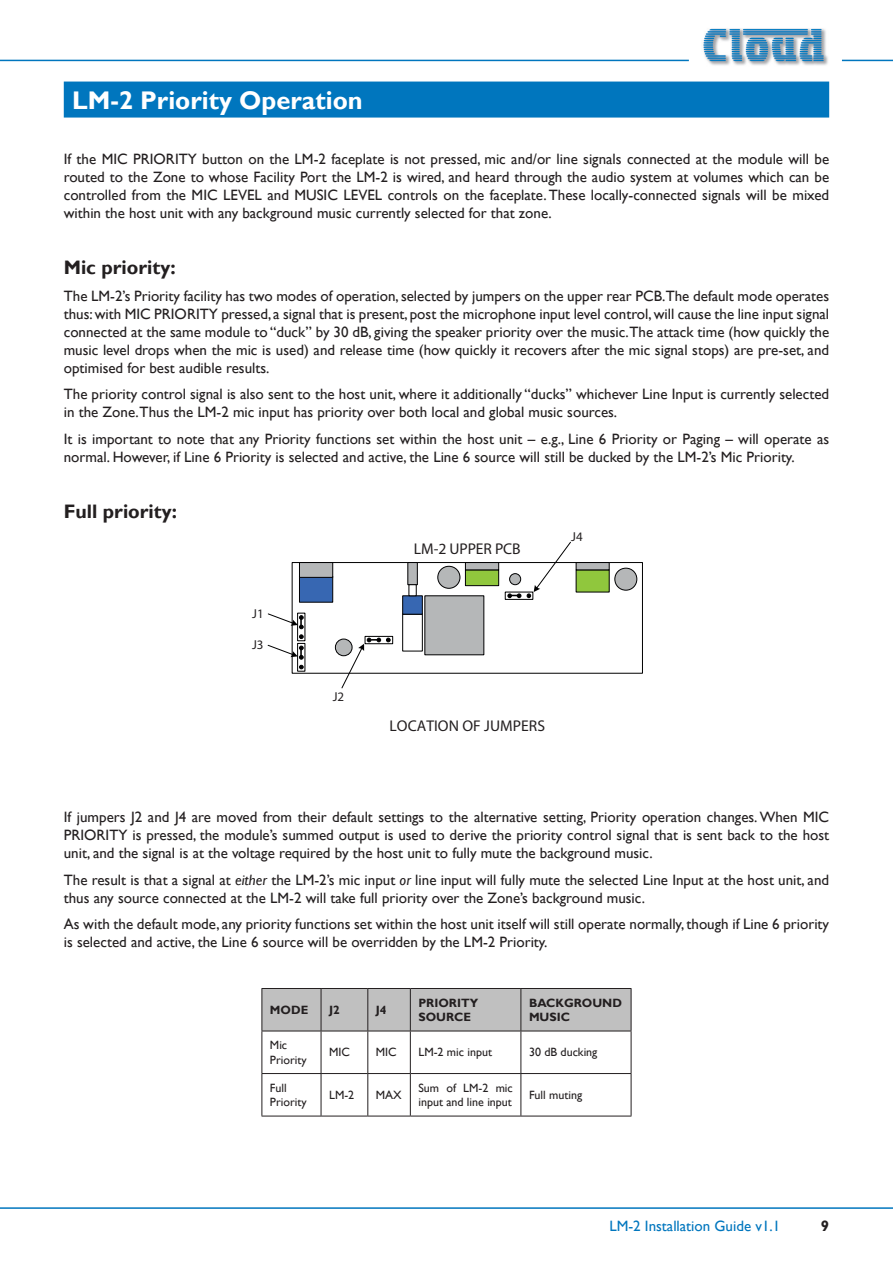
<style>
.page{position:relative;width:893px;height:1263px;background:#fff}
.page>*{position:absolute;margin:0;border:0;box-sizing:border-box;transform-origin:0 0}
.Main_Heading{font:700 25.5px "Gill Sans";color:#fff}
.Section_2{font:700 19.5px "Gill Sans";color:#231f20}
.t1{font:15.6px "Myriad";letter-spacing:.005em;color:#231f20}
.Main_Text{font:15px/18px "Gill Sans";color:#231f20}
.t2{font:15px "Gill Sans";color:#0076be}
.t3{font:700 15px "Gill Sans";color:#231f20}
.t4{font:12.9px "Myriad";letter-spacing:-.005em;color:#231f20}
.Table_Cells{font:12px/14.4px "Gill Sans";color:#231f20}
.Table_Top{font:700 12px/14.4px "Gill Sans";color:#231f20}
.s1{font-style:italic}
</style>
<div class="page">
<hr style="left:0;top:1207px;width:893px;height:2px;background:#0076be">
<img style="left:703px;top:28px;width:125px;height:38px">
<hr style="left:842px;top:60px;width:51px;height:1px;background:#0076be">
<hr style="left:0;top:60px;width:689px;height:1px;background:#0076be">
<div style="left:64px;top:82px;width:765px;height:36px;background:#0076be"></div>
<div style="left:292px;top:562px;width:351px;height:112px;border:1px solid #000001"></div>
<div style="left:425px;top:596px;width:59px;height:59px;background:#b5b7b8"></div>
<div style="left:299px;top:576px;width:34px;height:27px;background:#3767b2;border:1px solid #000001"></div>
<div style="left:299px;top:562px;width:34px;height:16px;background:#b5b7b8;border:1px solid #000001"></div>
<div style="left:465px;top:569px;width:34px;height:17px;background:#90c73d;border:1px solid #000001"></div>
<div style="left:465px;top:562px;width:34px;height:8px;background:#b5b7b8;border:1px solid #000001"></div>
<div style="left:576px;top:569px;width:34px;height:23px;background:#90c73d"></div>
<div style="left:576px;top:562px;width:34px;height:8px;background:#b5b7b8;border:1px solid #000001"></div>
<div style="left:402px;top:614px;width:21px;height:37px;background:#fff;border:1px solid #000001"></div>
<div style="left:402px;top:595px;width:21px;height:20px;background:#3767b2;border:1px solid #000001"></div>
<div style="left:407px;top:562px;width:11px;height:23px;background:#b5b7b8;border:1px solid #000001"></div>
<div style="left:408px;top:584px;width:9px;height:12px;background:#fff;border:1px solid #000001"></div>
<div style="left:615px;top:568px;width:22px;height:22px;background:#b5b7b8;border-radius:50%"></div>
<div style="left:614px;top:568px;width:23px;height:23px;border:1px solid #000001;border-radius:50%"></div>
<div style="left:438px;top:566px;width:22px;height:22px;background:#b5b7b8;border-radius:50%"></div>
<div style="left:437px;top:566px;width:23px;height:23px;border:1px solid #000001;border-radius:50%"></div>
<svg style="left:335px;top:639px;width:17px;height:17px"></svg>
<div style="left:335px;top:638px;width:18px;height:18px;border:1px solid #000001;border-radius:50%"></div>
<div style="left:365px;top:636px;width:28px;height:8px;border:1px solid #000001"></div>
<svg style="left:341px;top:638px;width:50px;height:51px"></svg>
<svg style="left:504px;top:541px;width:68px;height:59px"></svg>
<svg style="left:267px;top:613px;width:37px;height:56px"></svg>
<div style="left:262px;top:989px;width:369px;height:42px;background:#c0c0c0"></div>
<hr style="left:261px;top:988px;width:60px;height:1px;background:#231f20">
<hr style="left:261px;top:989px;width:1px;height:42px;background:#231f20">
<hr style="left:321px;top:988px;width:47px;height:1px;background:#231f20">
<hr style="left:321px;top:989px;width:1px;height:42px;background:#231f20">
<hr style="left:368px;top:988px;width:42px;height:1px;background:#231f20">
<hr style="left:367px;top:989px;width:1px;height:42px;background:#231f20">
<hr style="left:410px;top:988px;width:111px;height:1px;background:#231f20">
<hr style="left:410px;top:989px;width:1px;height:42px;background:#231f20">
<hr style="left:521px;top:988px;width:110px;height:1px;background:#231f20">
<hr style="left:520px;top:989px;width:1px;height:42px;background:#231f20">
<hr style="left:631px;top:989px;width:1px;height:42px;background:#231f20">
<hr style="left:261px;top:1031px;width:60px;height:1px;background:#231f20">
<hr style="left:261px;top:1031px;width:1px;height:42px;background:#231f20">
<hr style="left:321px;top:1031px;width:47px;height:1px;background:#231f20">
<hr style="left:321px;top:1031px;width:1px;height:42px;background:#231f20">
<hr style="left:368px;top:1031px;width:42px;height:1px;background:#231f20">
<hr style="left:367px;top:1031px;width:1px;height:42px;background:#231f20">
<hr style="left:410px;top:1031px;width:111px;height:1px;background:#231f20">
<hr style="left:410px;top:1031px;width:1px;height:42px;background:#231f20">
<hr style="left:521px;top:1031px;width:110px;height:1px;background:#231f20">
<hr style="left:520px;top:1031px;width:1px;height:42px;background:#231f20">
<hr style="left:631px;top:1031px;width:1px;height:42px;background:#231f20">
<hr style="left:261px;top:1073px;width:60px;height:1px;background:#231f20">
<hr style="left:261px;top:1074px;width:1px;height:42px;background:#231f20">
<hr style="left:321px;top:1073px;width:47px;height:1px;background:#231f20">
<hr style="left:321px;top:1074px;width:1px;height:42px;background:#231f20">
<hr style="left:368px;top:1073px;width:42px;height:1px;background:#231f20">
<hr style="left:367px;top:1074px;width:1px;height:42px;background:#231f20">
<hr style="left:410px;top:1073px;width:111px;height:1px;background:#231f20">
<hr style="left:410px;top:1074px;width:1px;height:42px;background:#231f20">
<hr style="left:521px;top:1073px;width:110px;height:1px;background:#231f20">
<hr style="left:520px;top:1074px;width:1px;height:42px;background:#231f20">
<hr style="left:631px;top:1074px;width:1px;height:42px;background:#231f20">
<hr style="left:261px;top:1116px;width:60px;height:1px;background:#231f20">
<hr style="left:321px;top:1116px;width:47px;height:1px;background:#231f20">
<hr style="left:368px;top:1116px;width:42px;height:1px;background:#231f20">
<hr style="left:410px;top:1116px;width:111px;height:1px;background:#231f20">
<hr style="left:521px;top:1116px;width:110px;height:1px;background:#231f20">
<p class="Main_Heading" style="left:72px;top:85px;width:292px">LM-2 Priority Operation</p>
<p class="Main_Text" style="left:64px;top:150px;width:767px;text-align:justify">If the MIC PRIORITY button on the LM-2 faceplate is not pressed, mic and/or line signals connected at the module will be routed to the Zone to whose Facility Port the LM-2 is wired, and heard through the audio system at volumes which can be controlled from the MIC LEVEL and MUSIC LEVEL controls on the faceplate. These locally-connected signals will be mixed within the host unit with any background music currently selected for that zone.</p>
<p class="Section_2" style="left:64px;top:256px;width:113px">Mic priority:</p>
<p class="Main_Text" style="left:64px;top:287px;width:767px;text-align:justify">The LM-2’s Priority facility has two modes of operation, selected by jumpers on the upper rear PCB.The default mode operates thus: with MIC PRIORITY pressed, a signal that is present, post the microphone input level control, will cause the line input signal connected at the same module to “duck” by 30 dB, giving the speaker priority over the music.The attack time (how quickly the music level drops when the mic is used) and release time (how quickly it recovers after the mic signal stops) are pre-set, and optimised for best audible results.</p>
<p class="Main_Text" style="left:64px;top:385px;width:767px">The priority control signal is also sent to the host unit, where it additionally “ducks” whichever Line Input is currently selected in the Zone.Thus the LM-2 mic input has priority over both local and global music sources.</p>
<p class="Main_Text" style="left:64px;top:430px;width:767px">It is important to note that any Priority functions set within the host unit – e.g., Line 6 Priority or Paging – will operate as normal. However, if Line 6 Priority is selected and active, the Line 6 source will still be ducked by the LM-2’s Mic Priority.</p>
<p class="Section_2" style="left:64px;top:499px;width:115px">Full priority:</p>
<p class="t1" style="left:414px;top:541px;width:108px">LM-2 UPPER PCB</p>
<p class="t4" style="left:571px;top:530px;width:13px">J4</p>
<p class="t4" style="left:252px;top:607px;width:13px">J1</p>
<p class="t4" style="left:252px;top:638px;width:13px">J3</p>
<p class="t4" style="left:333px;top:690px;width:13px">J2</p>
<p class="t1" style="left:389px;top:718px;width:157px">LOCATION OF JUMPERS</p>
<p class="Main_Text" style="left:64px;top:808px;width:767px;text-align:justify">If jumpers J2 and J4 are moved from their default settings to the alternative setting, Priority operation changes. When MIC PRIORITY is pressed, the module’s summed output is used to derive the priority control signal that is sent back to the host unit, and the signal is at the voltage required by the host unit to fully mute the background music.</p>
<p class="Main_Text" style="left:64px;top:871px;width:767px">The result is that a signal at <span class="s1">either</span> the LM-2’s mic input <span class="s1">or</span> line input will fully mute the selected Line Input at the host unit, and thus any source connected at the LM-2 will take full priority over the Zone’s background music.</p>
<p class="Main_Text" style="left:64px;top:915px;width:767px">As with the default mode, any priority functions set within the host unit itself will still operate normally, though if Line 6 priority is selected and active, the Line 6 source will be overridden by the LM-2 Priority.</p>
<p class="Table_Top" style="left:270px;top:1003px;width:40px">MODE</p>
<p class="Table_Top" style="left:329px;top:1003px;width:12px">J2</p>
<p class="Table_Top" style="left:376px;top:1003px;width:12px">J4</p>
<p class="Table_Top" style="left:418px;top:996px;width:61px">PRIORITY<br>SOURCE</p>
<p class="Table_Top" style="left:529px;top:996px;width:94px">BACKGROUND<br>MUSIC</p>
<p class="Table_Cells" style="left:270px;top:1038px;width:38px">Mic<br>Priority</p>
<p class="Table_Cells" style="left:329px;top:1045px;width:22px">MIC</p>
<p class="Table_Cells" style="left:376px;top:1045px;width:22px">MIC</p>
<p class="Table_Cells" style="left:418px;top:1045px;width:75px">LM-2 mic input</p>
<p class="Table_Cells" style="left:529px;top:1045px;width:70px">30 dB ducking</p>
<p class="Table_Cells" style="left:270px;top:1081px;width:38px">Full<br>Priority</p>
<p class="Table_Cells" style="left:329px;top:1088px;width:27px">LM-2</p>
<p class="Table_Cells" style="left:376px;top:1088px;width:27px">MAX</p>
<p class="Table_Cells" style="left:418px;top:1081px;width:96px">Sum of LM-2 mic input and line input</p>
<p class="Table_Cells" style="left:529px;top:1088px;width:55px">Full muting</p>
<p class="t2" style="left:609px;top:1217px;width:172px">LM-2 Installation Guide v1.1</p>
<p class="t3" style="left:821px;top:1217px;width:10px">9</p>
</div>
